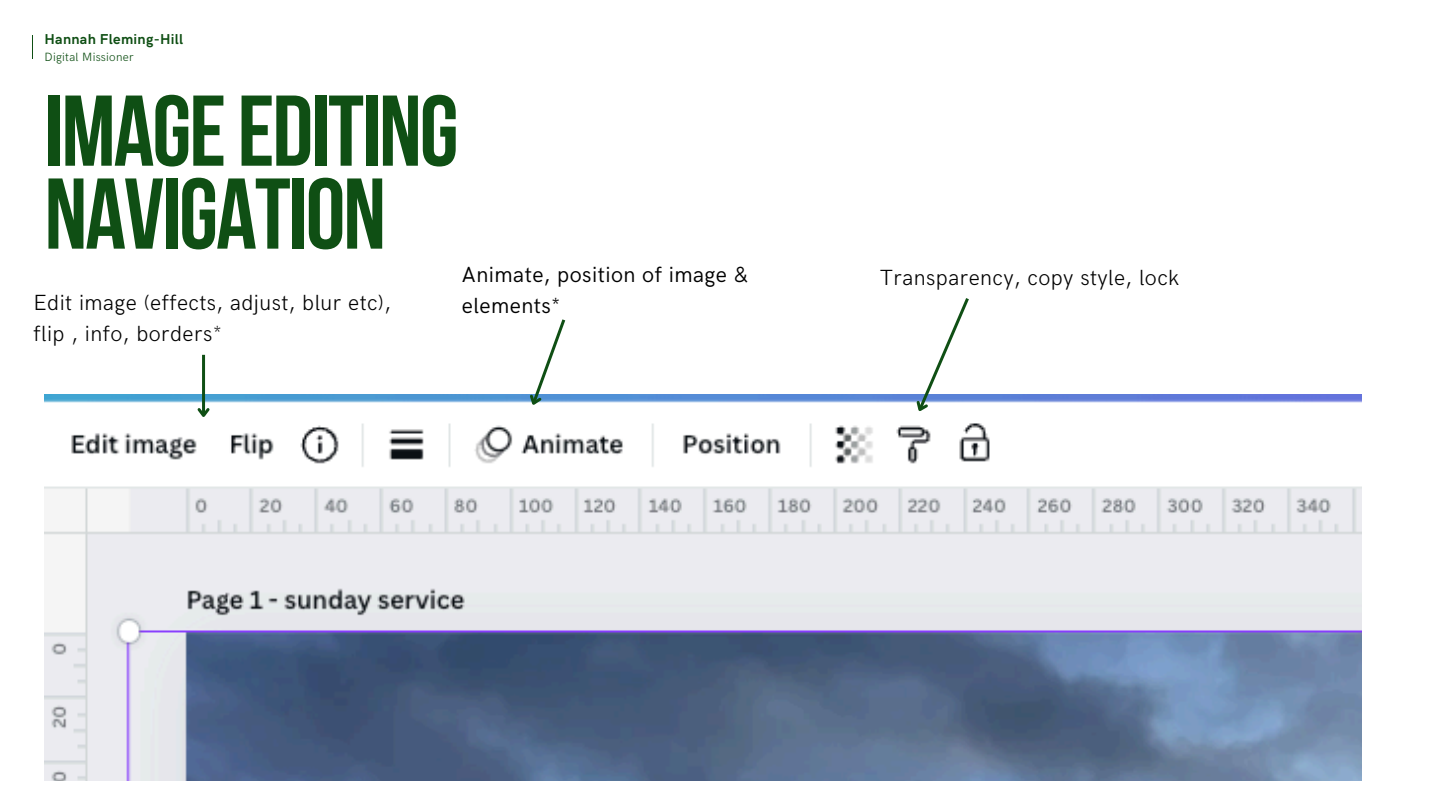
<style>
.page{position:relative;width:1440px;height:810px;background:#fff}
.page>*{position:absolute;margin:0;border:0;box-sizing:border-box;transform-origin:0 0}
.t1{font:100.3px/82.9px "Bebas Neue Cyrillic";letter-spacing:-.02em;color:#0f4f14}
.t2{font:300 22px "HK Grotesk";letter-spacing:.02em;color:#000}
.t3{font:22px/30.8px "HK Grotesk";letter-spacing:.02em;color:#000}
.t4{font:700 14.4px "HK Grotesk";letter-spacing:.02em;color:#0f4f14}
.t5{font:300 12px "HK Grotesk";letter-spacing:.02em;color:#0f4f14}
</style>
<div class="page">
<img style="left:45px;top:395px;width:1317px;height:386px">
<svg style="left:910px;top:298px;width:61px;height:120px"></svg>
<svg style="left:524px;top:319px;width:44px;height:92px"></svg>
<hr style="left:202px;top:355px;width:3px;height:61px;background:#0f4f14">
<svg style="left:195px;top:405px;width:17px;height:16px"></svg>
<h2 class="t4" style="left:45px;top:31px;width:140px">Hannah Fleming-Hill</h2>
<p class="t5" style="left:45px;top:50px;width:91px">Digital Missioner</p>
<h1 class="t1" style="left:45px;top:99px;width:416px">IMAGEEDITING<br>NAVIGATION</h1>
<p class="t2" style="left:34px;top:291px;width:359px">Edit image (effects, adjust, blur etc),</p>
<p class="t2" style="left:34px;top:321px;width:190px">flip , info, borders*</p>
<p class="t3" style="left:462px;top:260px;width:288px">Animate, position of image &amp; elements*</p>
<h3 class="t2" style="left:880px;top:265px;width:301px">Transparency, copy style, lock</h3>
</div>
